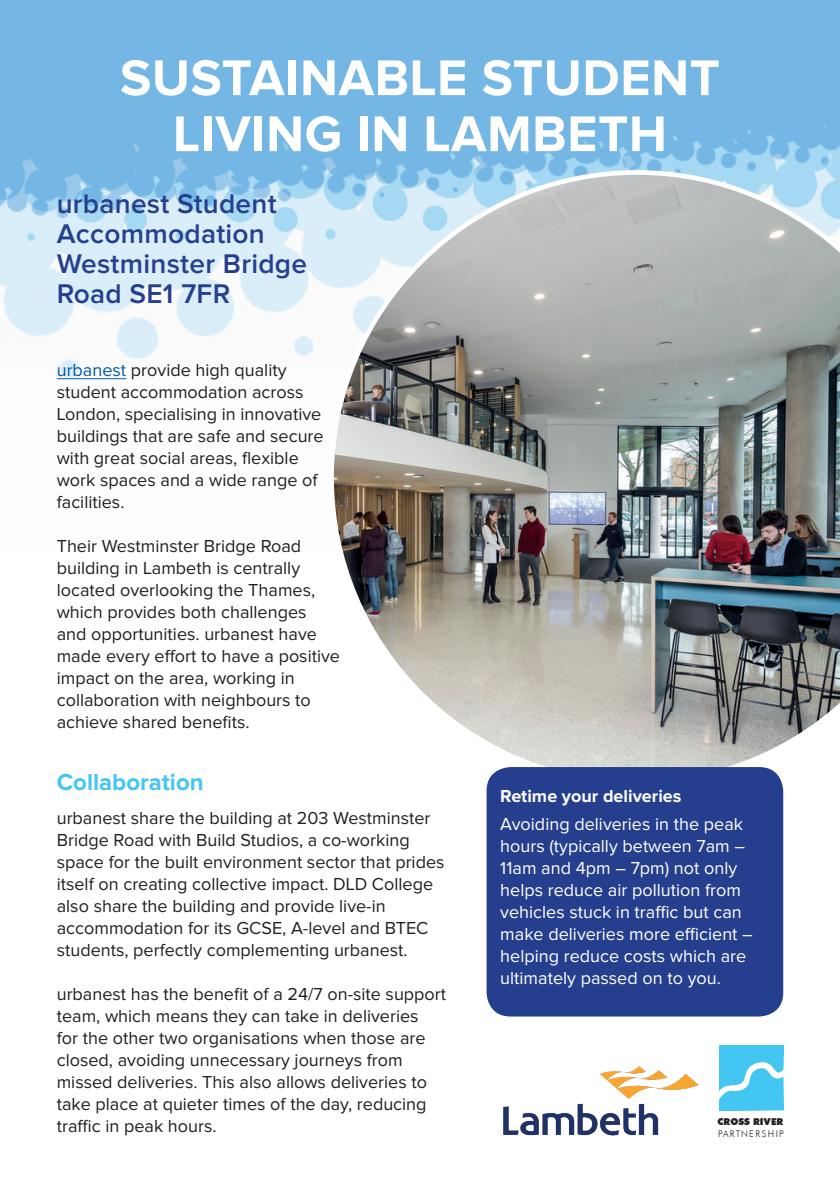
<style>
.page{position:relative;width:840px;height:1191px;background:#fff}
.page>*{position:absolute;margin:0;border:0;box-sizing:border-box;transform-origin:0 0}
.t1{font:700 52px/56px "Proxima Nova";letter-spacing:.01em;color:#fff;text-align:center}
.t2{font:600 28px/30px "Proxima Nova";letter-spacing:.01em;color:#253f8e}
.t3{font:700 24px "Proxima Nova";color:#44c6f3}
.t4{font:18px/22px "Proxima Nova";color:#231f20}
.t5{font:18px/22px "Proxima Nova";color:#fff}
.t6{font:700 18px "Proxima Nova";color:#fff}
.t7{font:900 9.4px "Futura BT";color:#231f20}
.t8{font:300 9.2px "Futura BT";letter-spacing:.14em;color:#231f20}
.s1{color:#015aaa}
</style>
<div class="page">
<img style="left:0;top:0;width:839px;height:370px">
<hr style="left:57px;top:378px;width:69px;height:1px;background:#015aaa">
<img style="left:329px;top:170px;width:510px;height:615px">
<img style="left:503px;top:1066px;width:196px;height:70px">
<svg style="left:719px;top:1045px;width:63px;height:65px"></svg>
<div style="left:486px;top:767px;width:296px;height:249px;background:#253f8e;border-radius:24px"></div>
<h1 class="t1" style="left:120px;top:52px;width:601px">SUSTAINABLE STUDENT<br>LIVING IN LAMBETH</h1>
<h2 class="t2" style="left:57px;top:190px;width:252px">urbanest Student<br>Accommodation<br>Westminster Bridge<br>Road SE1 7FR</h2>
<p class="t4" style="left:57px;top:360px;width:268px"><span class="s1">urbanest</span> provide high quality student accommodation across<br>London, specialising in innovative buildings that are safe and secure with great social areas, flexible work spaces and a wide range of facilities.</p>
<p class="t4" style="left:57px;top:536px;width:285px">Their Westminster Bridge Road building in Lambeth is centrally located overlooking the Thames, which provides both challenges and opportunities. urbanest have made every effort to have a positive impact on the area, working in collaboration with neighbours to achieve shared benefits.</p>
<h3 class="t3" style="left:57px;top:771px;width:148px">Collaboration</h3>
<p class="t4" style="left:57px;top:807px;width:389px">urbanest share the building at 203 Westminster Bridge Road with Build Studios, a co-working space for the built environment sector that prides itself on creating collective impact. DLD College also share the building and provide live-in accommodation for its GCSE, A-level and BTEC students, perfectly complementing urbanest.</p>
<p class="t4" style="left:57px;top:983px;width:390px">urbanest has the benefit of a 24/7 on-site support team, which means they can take in deliveries<br>for the other two organisations when those are closed, avoiding unnecessary journeys from missed deliveries. This also allows deliveries to take place at quieter times of the day, reducing traffic in peak hours.</p>
<p class="t6" style="left:500px;top:788px;width:183px">Retime your deliveries</p>
<p class="t5" style="left:500px;top:813px;width:254px">Avoiding deliveries in the peak hours (typically between 7am –<br>11am and 4pm – 7pm) not only helps reduce air pollution from vehicles stuck in traffic but can make deliveries more efficient – helping reduce costs which are ultimately passed on to you.</p>
<p class="t7" style="left:717px;top:1116px;width:67px">CROSS RIVER</p>
<p class="t8" style="left:717px;top:1128px;width:67px">PARTNERSHIP</p>
</div>
